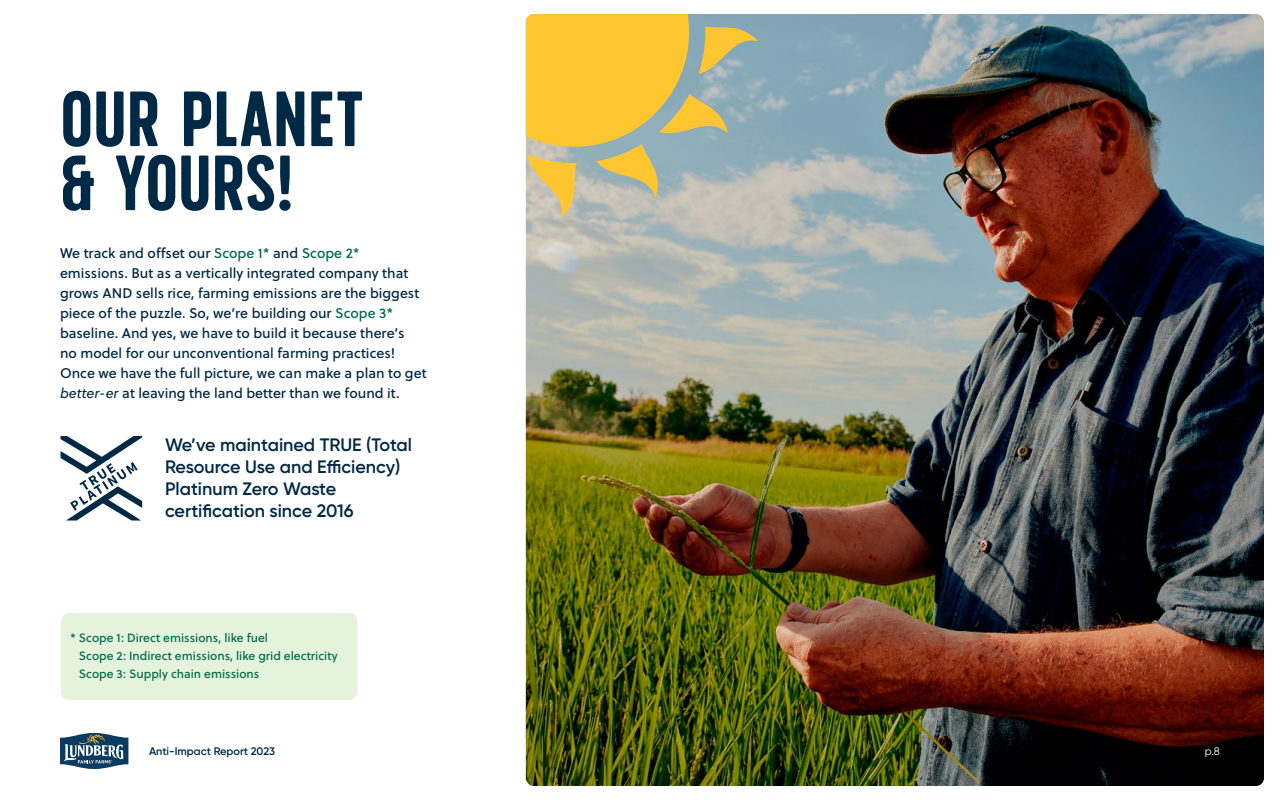
<style>
.page{position:relative;width:1280px;height:800px;background:#fff}
.page>*{position:absolute;margin:0;border:0;box-sizing:border-box;transform-origin:0 0}
.t1{font:78px/64px "SS Nickson Six";letter-spacing:-.01em;color:#002945}
.t2{font:600 18px/22px "Gilroy";color:#002945}
.t3{font:14px/20px "Soleil Bk";color:#002945}
.t4{font:12px/18px "Soleil Bk";color:#006b4b}
.t5{font:600 11px "Gilroy";color:#002945}
.t6{font:11px "Gilroy";color:#fff}
.s1{color:#006b4b}
.s2{font-family:"Soleil";font-style:italic}
</style>
<div class="page">
<img style="left:526px;top:14px;width:738px;height:772px">
<div style="left:61px;top:613px;width:297px;height:87px;background:#e5f2dc;border-radius:8px"></div>
<svg style="left:61px;top:436px;width:81px;height:85px"></svg>
<svg style="left:526px;top:14px;width:232px;height:204px;background:#d1bd73"></svg>
<svg style="left:60px;top:733px;width:68px;height:36px"></svg>
<h1 class="t1" style="left:60px;top:85px;width:306px">OUR PLANET &amp; YOURS!</h1>
<p class="t3" style="left:60px;top:243px;width:368px">We track and offset our <span class="s1">Scope 1*</span> and <span class="s1">Scope 2* </span>emissions. But as a vertically integrated company that grows AND sells rice, farming emissions are the biggest piece of the puzzle. So, we’re building our <span class="s1">Scope 3* </span>baseline. And yes, we have to build it because there’s<br>no model for our unconventional farming practices!<br>Once we have the full picture, we can make a plan to get <span class="s2">better-er</span> at leaving the land better than we found it.</p>
<p class="t2" style="left:165px;top:434px;width:249px">We’ve maintained TRUE (Total<br>Resource Use and Efficiency)<br>Platinum Zero Waste certification since 2016</p>
<p class="t4" style="left:79px;top:628px;width:260px;text-indent:-9px">* Scope 1: Direct emissions, like fuel<br>Scope 2: Indirect emissions, like grid electricity<br>Scope 3: Supply chain emissions</p>
<p class="t5" style="left:149px;top:744px;width:128px">Anti-Impact Report 2023</p>
<p class="t6" style="left:1205px;top:744px;width:17px">p.8</p>
</div>
